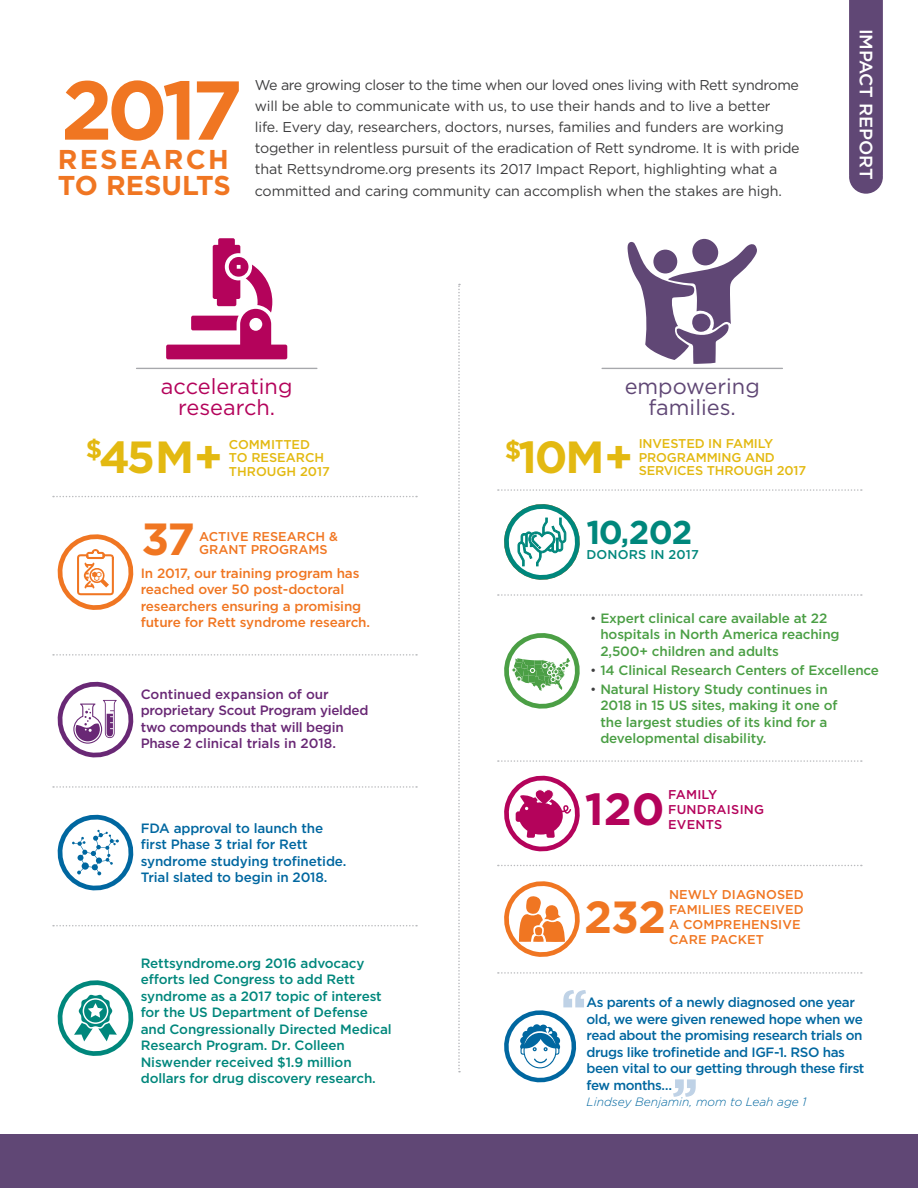
<style>
.page{position:relative;width:918px;height:1188px;background:#fff}
.page>*{position:absolute;margin:0;border:0;box-sizing:border-box;transform-origin:0 0}
.t1{font:700 83.25px "Gotham";color:#f07622}
.t2{font:700 54px "Gotham";color:#bfd2e6}
.t3{font:700 45px "Gotham";letter-spacing:-.05em;color:#e3b911}
.t4{font:700 45px "Gotham";color:#f07622}
.t5{font:700 45px "Gotham";color:#b4035b}
.t6{font:700 33px "Gotham";color:#00877c}
.t7{font:700 27.15px/26px "Gotham";letter-spacing:.04em;color:#f07622}
.t8{font:21.75px/21.8px "Gotham";color:#b4035b;text-align:center}
.t9{font:21.75px/21.8px "Gotham";color:#604775;text-align:center}
.t10{font:500 18px "Gotham";letter-spacing:-.01em;color:#fff}
.t11{font:14.25px/21px "Gotham";letter-spacing:-.01em;color:#3e3e3f}
.t12{font:500 13.5px/16.5px "Gotham";letter-spacing:-.01em;color:#4b9f45}
.t13{font:500 13.5px/16.5px "Gotham";letter-spacing:-.01em;color:#00877c}
.t14{font:500 13.5px/16.5px "Gotham";letter-spacing:-.03em;color:#0067a0}
.t15{font:500 13.5px/16.5px "Gotham";letter-spacing:-.01em;color:#f07622}
.t16{font:500 13.5px/16.5px "Gotham";letter-spacing:-.02em;color:#692875}
.t17{font:500 13.5px/16.5px "Gotham";letter-spacing:-.01em;color:#0067a0}
.t18{font:500 12.75px/15px "Gotham";letter-spacing:.01em;color:#f07622}
.t19{font:500 12.75px/13.5px "Gotham";letter-spacing:-.01em;color:#e3b911}
.t20{font:500 12.75px/15px "Gotham";letter-spacing:.02em;color:#b4035b}
.t21{font:500 12.75px "Gotham";letter-spacing:.01em;color:#00877c}
.t22{font:italic 300 12px "Gotham";color:#0067a0}
.s1{font-size:27px}
.s2{font-weight:300;color:#3e3e3f}
</style>
<div class="page">
<div style="left:0;top:1134px;width:918px;height:54px;background:#604775"></div>
<svg style="left:849px;top:0;width:34px;height:194px;background:#644b78"></svg>
<svg style="left:504px;top:633px;width:76px;height:76px"></svg>
<svg style="left:504px;top:1010px;width:73px;height:73px"></svg>
<svg style="left:504px;top:504px;width:76px;height:76px"></svg>
<svg style="left:504px;top:881px;width:76px;height:76px"></svg>
<div style="left:592px;top:229px;width:204px;height:204px;border:7px solid #fff;border-radius:50%"></div>
<hr style="left:602px;top:368px;width:180px;height:1px;background:#a7a8ac">
<svg style="left:628px;top:239px;width:129px;height:125px"></svg>
<svg style="left:504px;top:775px;width:76px;height:77px"></svg>
<svg style="left:57px;top:980px;width:77px;height:76px"></svg>
<svg style="left:57px;top:681px;width:77px;height:77px"></svg>
<div style="left:124px;top:229px;width:204px;height:204px;border:7px solid #fff;border-radius:50%"></div>
<svg style="left:166px;top:238px;width:121px;height:121px"></svg>
<hr style="left:137px;top:368px;width:180px;height:1px;background:#a7a8ac">
<svg style="left:57px;top:534px;width:77px;height:76px"></svg>
<svg style="left:57px;top:814px;width:77px;height:77px"></svg>
<svg style="left:458px;top:284px;width:2px;height:788px"></svg>
<svg style="left:53px;top:496px;width:364px;height:1px"></svg>
<svg style="left:53px;top:654px;width:364px;height:2px"></svg>
<svg style="left:53px;top:786px;width:364px;height:2px"></svg>
<svg style="left:53px;top:925px;width:364px;height:1px"></svg>
<svg style="left:498px;top:972px;width:364px;height:2px"></svg>
<svg style="left:498px;top:865px;width:364px;height:1px"></svg>
<svg style="left:498px;top:760px;width:364px;height:2px"></svg>
<svg style="left:498px;top:594px;width:364px;height:2px"></svg>
<svg style="left:498px;top:489px;width:364px;height:2px"></svg>
<h1 class="t1" style="left:61px;top:55px;width:183px">2017</h1>
<p class="t11" style="left:255px;top:75px;width:546px">We are growing closer to the time when our loved ones living with Rett syndrome will be able to communicate with us, to use their hands and to live a better<br>life. Every day, researchers, doctors, nurses, families and funders are working together in relentless pursuit of the eradication of Rett syndrome. It is with pride that Rettsyndrome.org presents its 2017 Impact Report, highlighting what a committed and caring community can accomplish when the stakes are high.</p>
<h3 class="t7" style="left:58px;top:147px;width:174px">RESEARCH<br>TO RESULTS</h3>
<p class="t10" style="left:878px;top:29px;width:152px;rotate:90deg">IMPACT REPORT</p>
<h3 class="t8" style="left:161px;top:374px;width:133px">accelerating research.</h3>
<h3 class="t9" style="left:625px;top:374px;width:137px">empowering families.</h3>
<h3 class="t3" style="left:86px;top:427px;width:139px"><sup>$</sup>45M+</h3>
<p class="t19" style="left:229px;top:437px;width:102px">COMMITTED<br>TO RESEARCH<br>THROUGH 2017</p>
<h3 class="t3" style="left:505px;top:427px;width:130px"><sup>$</sup>10M+</h3>
<p class="t19" style="left:639px;top:437px;width:169px">INVESTED IN FAMILY<br>PROGRAMMING AND<br>SERVICES THROUGH 2017</p>
<h3 class="t4" style="left:141px;top:510px;width:55px">37</h3>
<p class="t18" style="left:199px;top:529px;width:140px;line-height:13.5px">ACTIVE RESEARCH &amp;<br>GRANT PROGRAMS</p>
<p class="t15" style="left:141px;top:565px;width:231px">In 2017, our training program has reached over 50 post-doctoral researchers ensuring a promising future for Rett syndrome research.</p>
<p class="t16" style="left:141px;top:685px;width:229px">Continued expansion of our proprietary Scout Program yielded two compounds that will begin<br>Phase 2 clinical trials in 2018.</p>
<p class="t17" style="left:141px;top:820px;width:207px">FDA approval to launch the first Phase 3 trial for Rett syndrome studying trofinetide.<br>Trial slated to begin in 2018.</p>
<p class="t13" style="left:141px;top:954px;width:252px">Rettsyndrome.org 2016 advocacy efforts led Congress to add Rett syndrome as a 2017 topic of interest for the US Department of Defense and Congressionally Directed Medical Research Program. Dr. Colleen Niswender received $1.9 million dollars for drug discovery research.</p>
<h3 class="t6" style="left:587px;top:511px;width:107px">10<span class="s1">,</span>202</h3>
<p class="t21" style="left:587px;top:546px;width:114px">DONORS IN 2017</p>
<p class="t12" style="left:600px;top:609px;width:241px;text-indent:-10px"><span class="s2">•</span> Expert clinical care available at 22 hospitals in North America reaching<br>2,500+ children and adults</p>
<p class="t12" style="left:590px;top:662px;width:290px"><span class="s2">•</span> 14 Clinical Research Centers of Excellence</p>
<p class="t12" style="left:600px;top:681px;width:239px;text-indent:-10px"><span class="s2">•</span> Natural History Study continues in 2018 in 15 US sites, making it one of the largest studies of its kind for a developmental disability.</p>
<h3 class="t5" style="left:585px;top:780px;width:81px">120</h3>
<p class="t20" style="left:668px;top:787px;width:98px">FAMILY<br>FUNDRAISING<br>EVENTS</p>
<h3 class="t4" style="left:584px;top:887px;width:83px">232</h3>
<p class="t18" style="left:669px;top:887px;width:136px">NEWLY DIAGNOSED<br>FAMILIES RECEIVED<br>A COMPREHENSIVE<br>CARE PACKET</p>
<h2 class="t2" style="left:560px;top:973px;width:29px">‘‘</h2>
<p class="t14" style="left:587px;top:994px;width:279px">As parents of a newly diagnosed one year old, we were given renewed hope when we read about the promising research trials on drugs like trofinetide and IGF-1. RSO has been vital to our getting through these first few months…</p>
<p class="t22" style="left:587px;top:1094px;width:222px">Lindsey Benjamin, mom to Leah age 1</p>
<h2 class="t2" style="left:699px;top:1114px;width:29px;rotate:-180deg">‘‘</h2>
</div>
